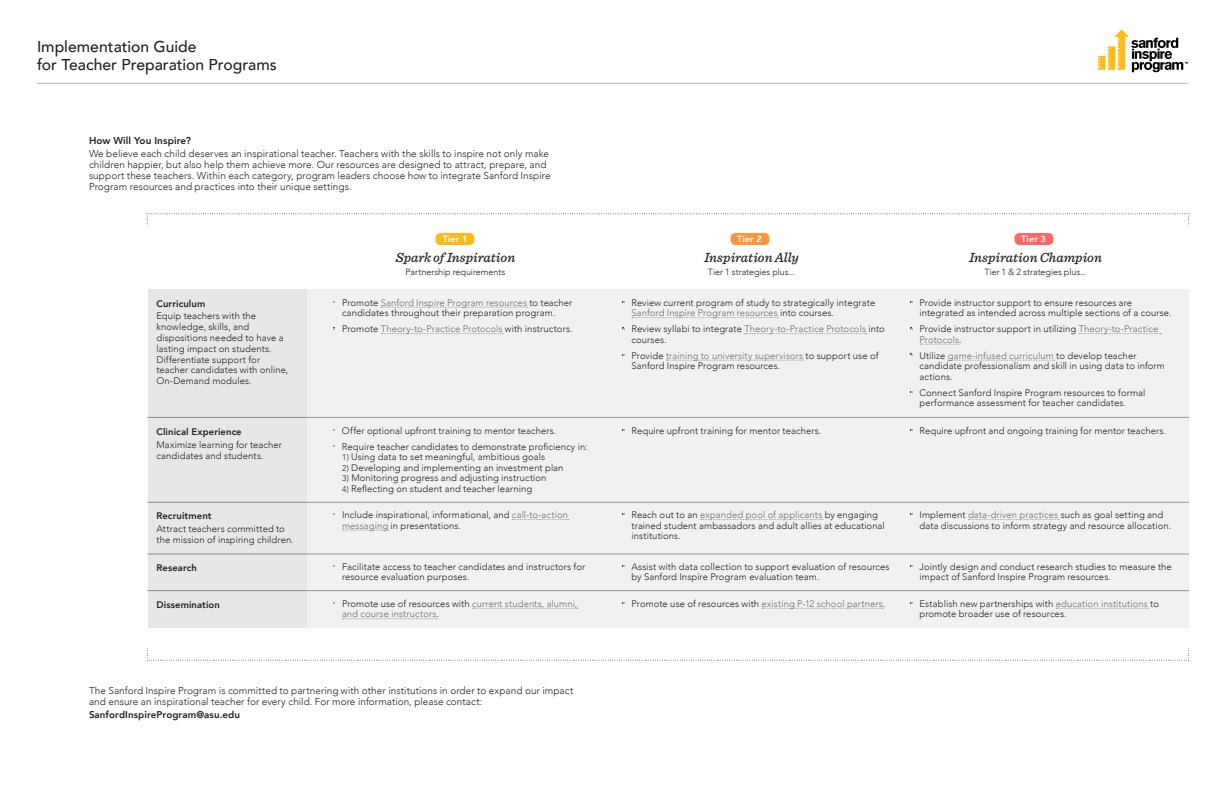
<style>
.page{position:relative;width:1224px;height:792px;background:#fff}
.page>*{position:absolute;margin:0;border:0;box-sizing:border-box;transform-origin:0 0}
.t1{font:500 15.7px/18px "Avenir";color:#222}
.t2{font:italic 500 13.8px "Sentinel";color:#222}
.t3{font:300 10px/11.1px "Avenir";letter-spacing:.005em;color:#222}
.t4{font:800 10px "Avenir";letter-spacing:.005em;color:#222}
.t5{font:800 9.8px "Avenir";letter-spacing:.01em;color:#222}
.t6{font:300 9.5px/10.5px "Avenir";letter-spacing:.005em;color:#222}
.t7{font:300 9.5px/10.5px "Avenir";letter-spacing:.005em;color:#6d6e71}
.t8{font:800 9.5px "Avenir";letter-spacing:.01em;color:#222}
.t9{font:300 9px "Avenir";letter-spacing:-.005em;color:#222}
.t10{font:800 9px "Avenir";letter-spacing:.015em;color:#fff}
.s1{color:#6d6e71}
.s2{color:#222}
.s3{font-size:8.2px}
</style>
<div class="page">
<div style="left:148px;top:290px;width:160px;height:338px;background:#e6e7e8"></div>
<div style="left:308px;top:290px;width:881px;height:338px;background:#f1f1f2"></div>
<div style="left:1015px;top:233px;width:39px;height:12px;background:#f66;border-radius:5px"></div>
<div style="left:731px;top:233px;width:39px;height:12px;background:#ff943d;border-radius:5px"></div>
<div style="left:436px;top:233px;width:39px;height:12px;background:#faba1a;border-radius:5px"></div>
<svg style="left:1098px;top:29px;width:90px;height:43px"></svg>
<svg style="left:381px;top:307px;width:147px;height:1px"></svg>
<svg style="left:381px;top:333px;width:122px;height:1px"></svg>
<svg style="left:632px;top:317px;width:146px;height:1px"></svg>
<svg style="left:745px;top:333px;width:122px;height:1px"></svg>
<svg style="left:666px;top:360px;width:138px;height:1px"></svg>
<svg style="left:1079px;top:333px;width:82px;height:1px"></svg>
<svg style="left:920px;top:344px;width:40px;height:1px"></svg>
<svg style="left:948px;top:360px;width:107px;height:1px"></svg>
<svg style="left:512px;top:519px;width:57px;height:1px"></svg>
<svg style="left:342px;top:530px;width:47px;height:1px"></svg>
<svg style="left:700px;top:519px;width:123px;height:1px"></svg>
<svg style="left:968px;top:519px;width:91px;height:1px"></svg>
<svg style="left:473px;top:608px;width:105px;height:1px"></svg>
<svg style="left:342px;top:618px;width:95px;height:1px"></svg>
<svg style="left:762px;top:608px;width:121px;height:1px"></svg>
<svg style="left:1056px;top:608px;width:92px;height:1px"></svg>
<hr style="left:148px;top:590px;width:160px;height:1px;background:#858889">
<hr style="left:148px;top:554px;width:160px;height:1px;background:#858889">
<hr style="left:148px;top:502px;width:160px;height:1px;background:#858889">
<hr style="left:148px;top:417px;width:160px;height:1px;background:#858889">
<hr style="left:307px;top:590px;width:882px;height:1px;background:#969799">
<hr style="left:307px;top:554px;width:882px;height:1px;background:#969799">
<hr style="left:307px;top:502px;width:882px;height:1px;background:#969799">
<hr style="left:307px;top:417px;width:882px;height:1px;background:#969799">
<svg style="left:147px;top:213px;width:1042px;height:13px"></svg>
<svg style="left:147px;top:648px;width:1042px;height:13px"></svg>
<hr style="left:37px;top:83px;width:1151px;height:1px;background:#b1b4b6">
<h1 class="t1" style="left:37px;top:36px;width:241px">Implementation Guide<br>for Teacher Preparation Programs</h1>
<p class="t4" style="left:89px;top:133px;width:104px">How Will You Inspire?</p>
<p class="t3" style="left:89px;top:148px;width:463px">We believe each child deserves an inspirational teacher. Teachers with the skills to inspire not only make children happier, but also help them achieve more. Our resources are designed to attract, prepare, and support these teachers. Within each category, program leaders choose how to integrate Sanford Inspire Program resources and practices into their unique settings.</p>
<p class="t8" style="left:156px;top:296px;width:50px">Curriculum</p>
<p class="t6" style="left:156px;top:311px;width:133px;line-height:10.8px">Equip teachers with the knowledge, skills, and dispositions needed to have a lasting impact on students.<br>Differentiate support for teacher candidates with online,<br>On-Demand modules.</p>
<p class="t10" style="left:443px;top:232px;width:26px">Tier 1</p>
<p class="t10" style="left:737px;top:232px;width:26px">Tier 2</p>
<h2 class="t2" style="left:396px;top:247px;width:121px">Spark of Inspiration</h2>
<p class="t9" style="left:406px;top:267px;width:101px">Partnership requirements</p>
<h2 class="t2" style="left:704px;top:247px;width:96px">Inspiration Ally</h2>
<p class="t9" style="left:708px;top:267px;width:89px">Tier 1 strategies plus...</p>
<p class="t6" style="left:342px;top:297px;width:232px">Promote <span class="s1">Sanford Inspire Program resources</span> to teacher candidates throughout their preparation program.</p>
<p class="t7" style="left:342px;top:324px;width:232px"><span class="s2">Promote</span> Theory-to-Practice Protocols <span class="s2">with instructors.</span></p>
<p class="t6" style="left:632px;top:297px;width:245px">Review current program of study to strategically integrate<br><span class="s1">Sanford Inspire Program resources</span> into courses.</p>
<p class="t6" style="left:632px;top:324px;width:255px">Review syllabi to integrate <span class="s1">Theory-to-Practice Protocols</span> into courses.</p>
<p class="t6" style="left:632px;top:350px;width:249px">Provide <span class="s1">training to university supervisors</span> to support use of<br>Sanford Inspire Program resources.</p>
<p class="t10" style="left:1021px;top:232px;width:26px">Tier 3</p>
<h2 class="t2" style="left:969px;top:247px;width:134px">Inspiration Champion</h2>
<p class="t9" style="left:984px;top:267px;width:104px">Tier 1 &amp; 2 strategies plus...</p>
<p class="t6" style="left:920px;top:297px;width:254px">Provide instructor support to ensure resources are integrated as intended across multiple sections of a course.</p>
<p class="t6" style="left:920px;top:324px;width:240px">Provide instructor support in utilizing <span class="s1">Theory-to-Practice<br>Protocols</span>.</p>
<p class="t6" style="left:920px;top:350px;width:247px">Utilize <span class="s1">game-infused curriculum</span> to develop teacher candidate professionalism and skill in using data to inform actions.</p>
<p class="t6" style="left:920px;top:387px;width:227px">Connect Sanford Inspire Program resources to formal performance assessment for teacher candidates.</p>
<p class="t8" style="left:156px;top:424px;width:87px">Clinical Experience</p>
<p class="t6" style="left:156px;top:439px;width:127px;line-height:10.8px">Maximize learning for teacher candidates and students.</p>
<p class="t8" style="left:156px;top:508px;width:57px">Recruitment</p>
<p class="t6" style="left:156px;top:523px;width:139px;line-height:10.8px">Attract teachers committed to the mission of inspiring children.</p>
<p class="t8" style="left:156px;top:561px;width:42px">Research</p>
<p class="t8" style="left:156px;top:598px;width:65px">Dissemination</p>
<p class="t6" style="left:342px;top:423px;width:247px;line-height:16px">Offer optional upfront training to mentor teachers.<br>Require teacher candidates to demonstrate proficiency in:</p>
<p class="t6" style="left:342px;top:452px;width:205px"><span class="s3">1)</span> Using data to set meaningful, ambitious goals</p>
<p class="t6" style="left:342px;top:462px;width:223px"><span class="s3">2)</span> Developing and implementing an investment plan</p>
<p class="t6" style="left:342px;top:473px;width:206px"><span class="s3">3)</span> Monitoring progress and adjusting instruction</p>
<p class="t6" style="left:342px;top:483px;width:192px"><span class="s3">4)</span> Reflecting on student and teacher learning</p>
<p class="t6" style="left:632px;top:425px;width:191px">Require upfront training for mentor teachers.</p>
<p class="t6" style="left:920px;top:425px;width:248px">Require upfront and ongoing training for mentor teachers.</p>
<p class="t6" style="left:342px;top:510px;width:228px">Include inspirational, informational, and <span class="s1">call-to-action messaging</span> in presentations.</p>
<p class="t6" style="left:632px;top:510px;width:255px">Reach out to an <span class="s1">expanded pool of applicants</span> by engaging trained student ambassadors and adult allies at educational institutions.</p>
<p class="t6" style="left:920px;top:510px;width:253px">Implement <span class="s1">data-driven practices</span> such as goal setting and data discussions to inform strategy and resource allocation.</p>
<p class="t6" style="left:342px;top:561px;width:245px">Facilitate access to teacher candidates and instructors for resource evaluation purposes.</p>
<p class="t6" style="left:632px;top:561px;width:260px">Assist with data collection to support evaluation of resources by Sanford Inspire Program evaluation team.</p>
<p class="t6" style="left:920px;top:561px;width:254px">Jointly design and conduct research studies to measure the impact of Sanford Inspire Program resources.</p>
<p class="t7" style="left:342px;top:598px;width:237px"><span class="s2">Promote use of resources with</span> current students, alumni, and course instructors<span class="s2">.</span></p>
<p class="t6" style="left:632px;top:598px;width:255px">Promote use of resources with <span class="s1">existing P-12 school partners</span>.</p>
<p class="t6" style="left:920px;top:598px;width:241px">Establish new partnerships with <span class="s1">education institutions</span> to promote broader use of resources.</p>
<p class="t3" style="left:89px;top:685px;width:486px">The Sanford Inspire Program is committed to partnering with other institutions in order to expand our impact and ensure an inspirational teacher for every child. For more information, please contact:</p>
<p class="t5" style="left:89px;top:707px;width:152px">SanfordInspireProgram@asu.edu</p>
</div>
